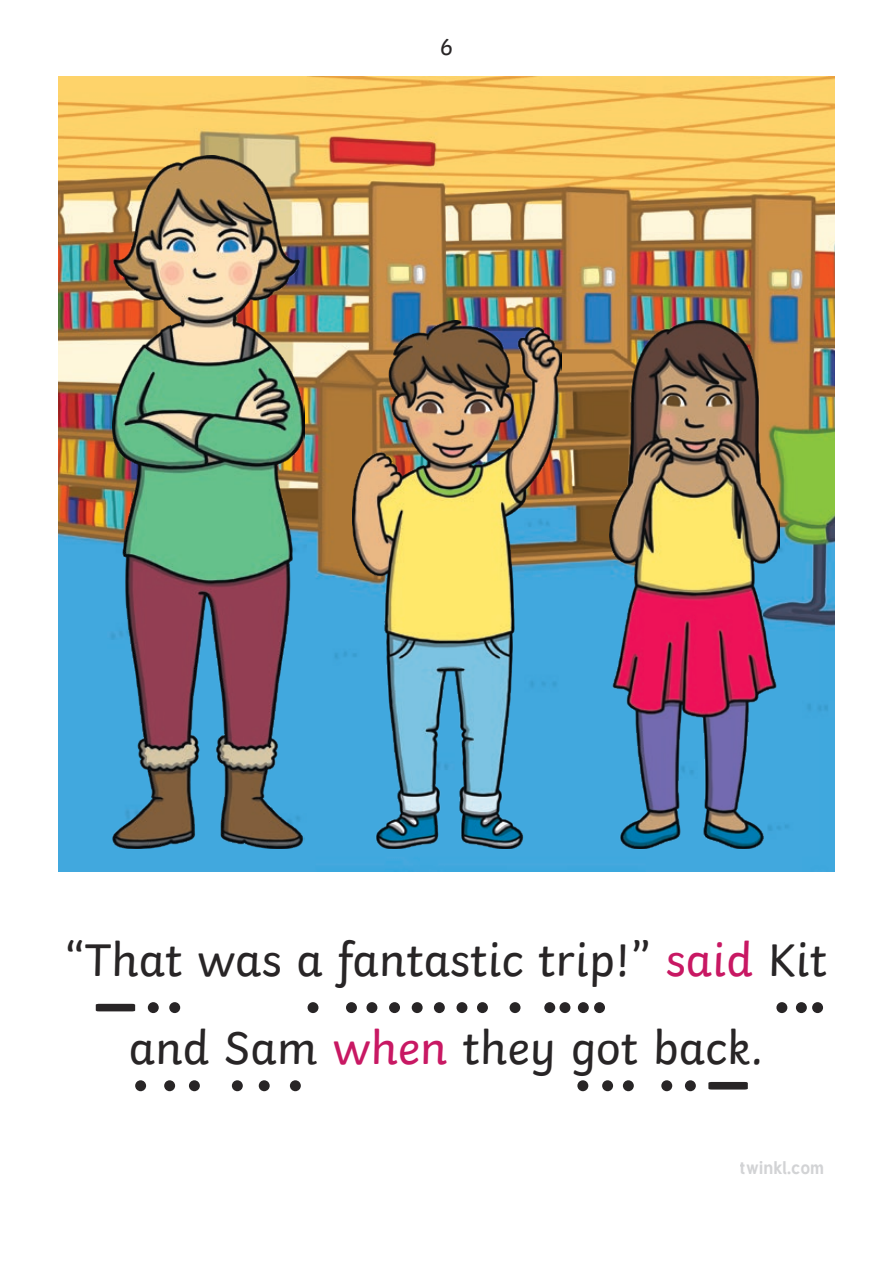
<style>
.page{position:relative;width:893px;height:1263px;background:#fff}
.page>*{position:absolute;margin:0;border:0;box-sizing:border-box;transform-origin:0 0}
.t1{font:48.15px/87.3px "Twinkl";color:#282526;text-align:center}
.t2{font:24.15px "Twinkl";color:#282526}
.t3{font:700 18px "Tuffy";color:#d2d3d5}
.s1{color:#c81863}
</style>
<div class="page">
<img style="left:59px;top:77px;width:775px;height:794px">
<div style="left:148px;top:1002px;width:11px;height:11px;background:#282526;border-radius:50%"></div>
<div style="left:169px;top:1002px;width:11px;height:11px;background:#282526;border-radius:50%"></div>
<div style="left:346px;top:1002px;width:11px;height:11px;background:#282526;border-radius:50%"></div>
<div style="left:135px;top:1080px;width:11px;height:11px;background:#282526;border-radius:50%"></div>
<div style="left:366px;top:1002px;width:11px;height:11px;background:#282526;border-radius:50%"></div>
<div style="left:164px;top:1080px;width:11px;height:11px;background:#282526;border-radius:50%"></div>
<div style="left:577px;top:1080px;width:11px;height:11px;background:#282526;border-radius:50%"></div>
<div style="left:389px;top:1002px;width:11px;height:11px;background:#282526;border-radius:50%"></div>
<div style="left:602px;top:1080px;width:11px;height:11px;background:#282526;border-radius:50%"></div>
<div style="left:412px;top:1002px;width:11px;height:11px;background:#282526;border-radius:50%"></div>
<div style="left:623px;top:1080px;width:11px;height:11px;background:#282526;border-radius:50%"></div>
<div style="left:434px;top:1002px;width:11px;height:11px;background:#282526;border-radius:50%"></div>
<div style="left:456px;top:1002px;width:11px;height:11px;background:#282526;border-radius:50%"></div>
<div style="left:477px;top:1002px;width:11px;height:11px;background:#282526;border-radius:50%"></div>
<div style="left:544px;top:1002px;width:11px;height:11px;background:#282526;border-radius:50%"></div>
<div style="left:510px;top:1002px;width:10px;height:11px;background:#282526;border-radius:50%"></div>
<svg style="left:96px;top:1004px;width:39px;height:7px"></svg>
<img style="left:113px;top:155px;width:191px;height:693px">
<img style="left:353px;top:320px;width:208px;height:528px">
<img style="left:610px;top:320px;width:169px;height:528px">
<div style="left:308px;top:1002px;width:10px;height:11px;background:#282526;border-radius:50%"></div>
<div style="left:559px;top:1002px;width:11px;height:11px;background:#282526;border-radius:50%"></div>
<div style="left:578px;top:1002px;width:11px;height:11px;background:#282526;border-radius:50%"></div>
<div style="left:594px;top:1002px;width:11px;height:11px;background:#282526;border-radius:50%"></div>
<div style="left:776px;top:1002px;width:11px;height:11px;background:#282526;border-radius:50%"></div>
<div style="left:796px;top:1002px;width:11px;height:11px;background:#282526;border-radius:50%"></div>
<div style="left:812px;top:1002px;width:11px;height:11px;background:#282526;border-radius:50%"></div>
<div style="left:189px;top:1080px;width:11px;height:11px;background:#282526;border-radius:50%"></div>
<div style="left:232px;top:1080px;width:11px;height:11px;background:#282526;border-radius:50%"></div>
<div style="left:259px;top:1080px;width:11px;height:11px;background:#282526;border-radius:50%"></div>
<div style="left:290px;top:1080px;width:11px;height:11px;background:#282526;border-radius:50%"></div>
<div style="left:661px;top:1080px;width:11px;height:11px;background:#282526;border-radius:50%"></div>
<div style="left:685px;top:1080px;width:11px;height:11px;background:#282526;border-radius:50%"></div>
<svg style="left:708px;top:1082px;width:40px;height:7px"></svg>
<p class="t2" style="left:439px;top:28px;width:16px">6</p>
<p class="t1" style="left:65px;top:912px;width:764px">“That was a fantastic trip!” <span class="s1">said</span> Kit and Sam <span class="s1">when</span> they got back.</p>
<p class="t3" style="left:740px;top:1154px;width:86px">twinkl.com</p>
</div>
